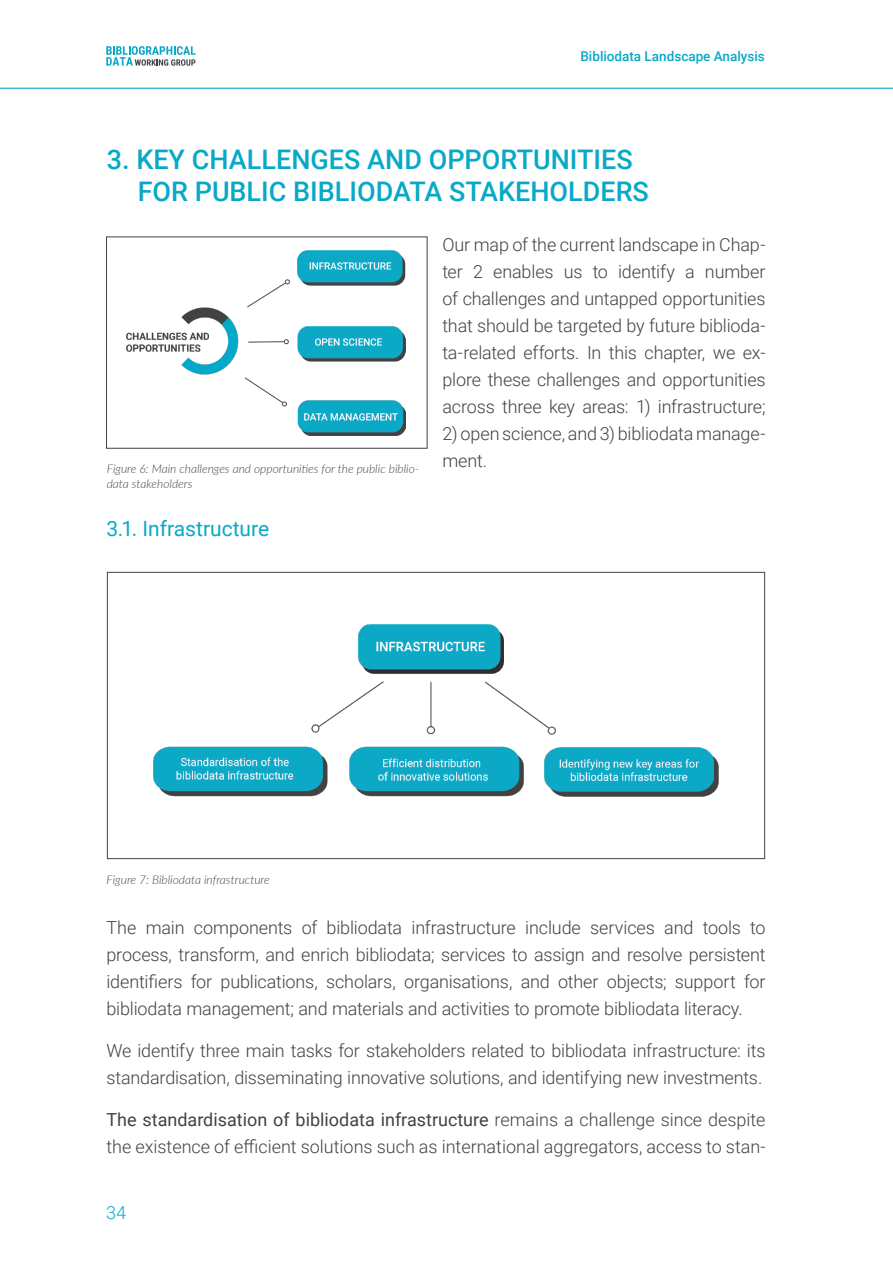
<style>
.page{position:relative;width:893px;height:1263px;background:#fff}
.page>*{position:absolute;margin:0;border:0;box-sizing:border-box;transform-origin:0 0}
.t1{font:500 27px/32.4px "Roboto";color:#08a9c7}
.t2{font:21px "Roboto";color:#08a9c7}
.t3{font:300 18px/27px "Roboto";letter-spacing:-.01em;color:#424242}
.t4{font:300 18px "Roboto";color:#08a9c7}
.t5{font:500 13.5px "Roboto";color:#08a9c7}
.t6{font:italic 300 12px/14.4px "Lato";color:#424242}
.s1{font-weight:400}
</style>
<div class="page">
<hr style="left:0;top:88px;width:893px;height:1px;background:#08a9c7">
<svg style="left:106px;top:46px;width:90px;height:20px"></svg>
<div style="left:106px;top:237px;width:321px;height:212px;border:1px solid #424242"></div>
<img style="left:154px;top:625px;width:564px;height:171px">
<img style="left:126px;top:251px;width:280px;height:185px">
<p class="t5" style="left:580px;top:46px;width:186px">Bibliodata Landscape Analysis</p>
<h1 class="t1" style="left:138px;top:142px;width:513px;text-indent:-31px">3. KEY CHALLENGES AND OPPORTUNITIES<br>FOR PUBLIC BIBLIODATA STAKEHOLDERS</h1>
<p class="t3" style="left:442px;top:230px;width:325px;text-align:justify">Our map of the current landscape in Chap&shy;ter 2 enables us to identify a number of challenges and untapped opportunities that should be targeted by future biblioda&shy;ta-related efforts. In this chapter, we ex&shy;plore these challenges and opportunities across three key areas: 1) infrastructure;</p>
<p class="t3" style="left:442px;top:419px;width:325px">2) open science, and 3) bibliodata manage&shy;ment.</p>
<p class="t6" style="left:107px;top:461px;width:314px">Figure 6: Main challenges and opportunities for the public biblio&shy;data stakeholders</p>
<p class="t2" style="left:106px;top:514px;width:164px">3.1. Infrastructure</p>
<p class="t6" style="left:106px;top:872px;width:165px">Figure 7: Bibliodata infrastructure</p>
<p class="t3" style="left:106px;top:914px;width:661px;text-align:justify">The main components of bibliodata infrastructure include services and tools to process, transform, and enrich bibliodata; services to assign and resolve persistent identifiers for publications, scholars, organisations, and other objects; support for bibliodata management; and materials and activities to promote bibliodata literacy.</p>
<p class="t3" style="left:106px;top:1037px;width:661px">We identify three main tasks for stakeholders related to bibliodata infrastructure: its standardisation, disseminating innovative solutions, and identifying new investments.</p>
<p class="t3" style="left:106px;top:1106px;width:661px"><span class="s1">The standardisation of bibliodata infrastructure</span> remains a challenge since despite the existence of efficient solutions such as international aggregators, access to stan-</p>
<p class="t4" style="left:106px;top:1200px;width:21px">34</p>
</div>
